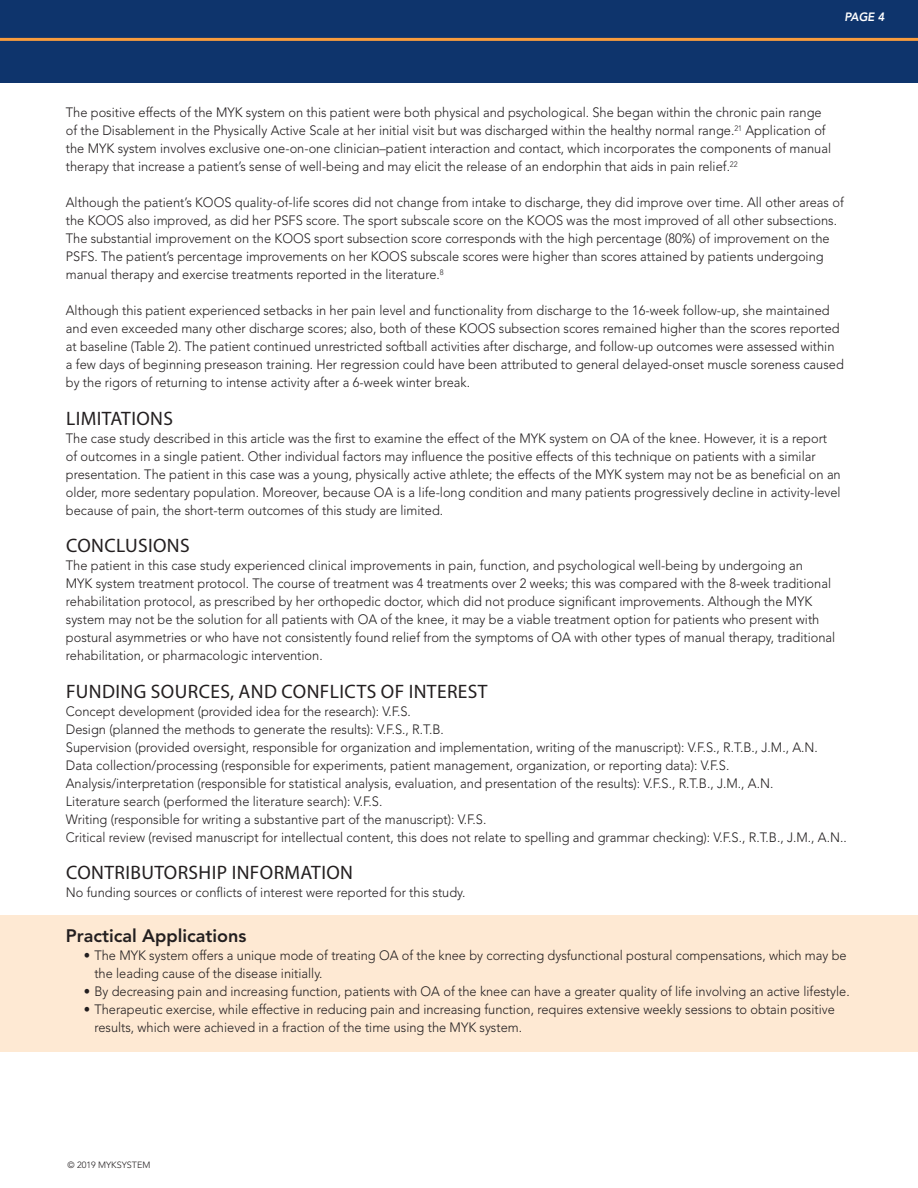
<style>
.page{position:relative;width:918px;height:1188px;background:#fff}
.page>*{position:absolute;margin:0;border:0;box-sizing:border-box;transform-origin:0 0}
.t1{font:19.5px "Myriad Pro";letter-spacing:.02em;color:#231f20}
.t2{font:800 18px "Avenir";color:#231f20}
.t3{font:300 13.5px/18px "Avenir";color:#231f20;scale:.95 1}
.t4{font:italic 800 12px "Avenir";color:#fff;scale:.95 1}
.t5{font:300 9px "Avenir";color:#231f20}
</style>
<div class="page">
<div style="left:0;top:0;width:918px;height:82px;background:#0e346c"></div>
<hr style="left:0;top:38px;width:918px;height:3px;background:#f89c3d">
<div style="left:0;top:915px;width:918px;height:136px;background:#fee9d3"></div>
<p class="t4" style="left:844px;top:10px;width:44px">PAGE 4</p>
<p class="t4" style="left:878px;top:10px;width:9px">2</p>
<p class="t3" style="left:66px;top:103px;width:807px">The positive effects of the MYK system on this patient were both physical and psychological. She began within the chronic pain range of the Disablement in the Physically Active Scale at her initial visit but was discharged within the healthy normal range.<sup>21</sup> Application of the MYK system involves exclusive one-on-one clinician–patient interaction and contact, which incorporates the components of manual therapy that increase a patient’s sense of well-being and may elicit the release of an endorphin that aids in pain relief.<sup>22</sup></p>
<p class="t3" style="left:66px;top:193px;width:820px">Although the patient’s KOOS quality-of-life scores did not change from intake to discharge, they did improve over time. All other areas of the KOOS also improved, as did her PSFS score. The sport subscale score on the KOOS was the most improved of all other subsections.<br>The substantial improvement on the KOOS sport subsection score corresponds with the high percentage (80%) of improvement on the PSFS. The patient’s percentage improvements on her KOOS subscale scores were higher than scores attained by patients undergoing manual therapy and exercise treatments reported in the literature.<sup>8</sup></p>
<p class="t3" style="left:66px;top:301px;width:820px">Although this patient experienced setbacks in her pain level and functionality from discharge to the 16-week follow-up, she maintained and even exceeded many other discharge scores; also, both of these KOOS subsection scores remained higher than the scores reported at baseline (Table 2). The patient continued unrestricted softball activities after discharge, and follow-up outcomes were assessed within a few days of beginning preseason training. Her regression could have been attributed to general delayed-onset muscle soreness caused by the rigors of returning to intense activity after a 6-week winter break.</p>
<h1 class="t1" style="left:66px;top:406px;width:108px">LIMITATIONS</h1>
<p class="t3" style="left:66px;top:429px;width:817px">The case study described in this article was the first to examine the effect of the MYK system on OA of the knee. However, it is a report of outcomes in a single patient. Other individual factors may influence the positive effects of this technique on patients with a similar presentation. The patient in this case was a young, physically active athlete; the effects of the MYK system may not be as beneficial on an older, more sedentary population. Moreover, because OA is a life-long condition and many patients progressively decline in activity-level because of pain, the short-term outcomes of this study are limited.</p>
<h1 class="t1" style="left:66px;top:533px;width:125px">CONCLUSIONS</h1>
<p class="t3" style="left:66px;top:556px;width:811px">The patient in this case study experienced clinical improvements in pain, function, and psychological well-being by undergoing an<br>MYK system treatment protocol. The course of treatment was 4 treatments over 2 weeks; this was compared with the 8-week traditional rehabilitation protocol, as prescribed by her orthopedic doctor, which did not produce significant improvements. Although the MYK system may not be the solution for all patients with OA of the knee, it may be a viable treatment option for patients who present with postural asymmetries or who have not consistently found relief from the symptoms of OA with other types of manual therapy, traditional rehabilitation, or pharmacologic intervention.</p>
<h1 class="t1" style="left:66px;top:679px;width:423px">FUNDING SOURCES, AND CONFLICTS OF INTEREST</h1>
<p class="t3" style="left:66px;top:702px;width:823px">Concept development (provided idea for the research): V.F.S.<br>Design (planned the methods to generate the results): V.F.S., R.T.B.<br>Supervision (provided oversight, responsible for organization and implementation, writing of the manuscript): V.F.S., R.T.B., J.M., A.N.<br>Data collection/processing (responsible for experiments, patient management, organization, or reporting data): V.F.S.<br>Analysis/interpretation (responsible for statistical analysis, evaluation, and presentation of the results): V.F.S., R.T.B., J.M., A.N.<br>Literature search (performed the literature search): V.F.S.<br>Writing (responsible for writing a substantive part of the manuscript): V.F.S.<br>Critical review (revised manuscript for intellectual content, this does not relate to spelling and grammar checking): V.F.S., R.T.B., J.M., A.N..</p>
<h1 class="t1" style="left:66px;top:860px;width:288px">CONTRIBUTORSHIP INFORMATION</h1>
<p class="t3" style="left:66px;top:883px;width:422px">No funding sources or conflicts of interest were reported for this study.</p>
<h2 class="t2" style="left:66px;top:925px;width:182px">Practical Applications</h2>
<p class="t3" style="left:94px;top:946px;width:793px;text-indent:-11px">• The MYK system offers a unique mode of treating OA of the knee by correcting dysfunctional postural compensations, which may be the leading cause of the disease initially.</p>
<p class="t3" style="left:84px;top:982px;width:808px">• By decreasing pain and increasing function, patients with OA of the knee can have a greater quality of life involving an active lifestyle.</p>
<p class="t3" style="left:94px;top:1000px;width:781px;text-indent:-11px">• Therapeutic exercise, while effective in reducing pain and increasing function, requires extensive weekly sessions to obtain positive results, which were achieved in a fraction of the time using the MYK system.</p>
<p class="t5" style="left:68px;top:1159px;width:84px">© 2019 MYKSYSTEM</p>
</div>
